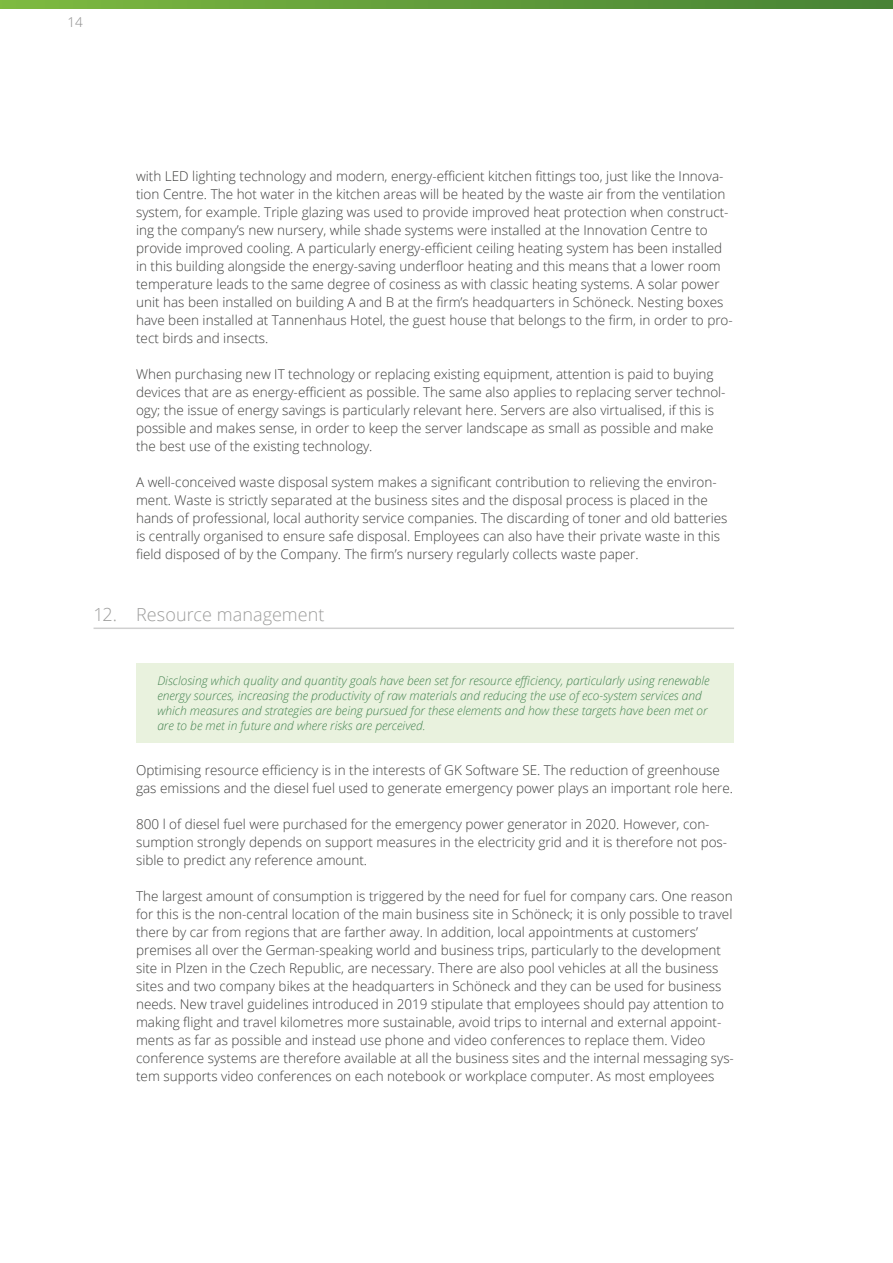
<style>
.page{position:relative;width:893px;height:1263px;background:#fff}
.page>*{position:absolute;margin:0;border:0;box-sizing:border-box;transform-origin:0 0}
.t1{font:300 18px "Open Sans";letter-spacing:.005em;color:#9d9d9c}
.t2{font:300 13.5px/18px "Open Sans";color:#3c3c3b}
.t3{font:300 13.5px "Open Sans";color:#878787}
.t4{font:italic 300 12px/15px "Open Sans";color:#478453}
</style>
<div class="page">
<svg style="left:0;top:0;width:893px;height:9px;background:#619d3a"></svg>
<hr style="left:94px;top:627px;width:640px;height:2px;background:#d0d0d0">
<div style="left:136px;top:663px;width:598px;height:79px;background:#e9f2de"></div>
<p class="t3" style="left:68px;top:13px;width:17px">14</p>
<p class="t2" style="left:136px;top:166px;width:598px">with LED lighting technology and modern, energy-efficient kitchen fittings too, just like the Innova&shy;tion Centre. The hot water in the kitchen areas will be heated by the waste air from the ventilation system, for example. Triple glazing was used to provide improved heat protection when construct&shy;ing the company’s new nursery, while shade systems were installed at the Innovation Centre to provide improved cooling. A particularly energy-efficient ceiling heating system has been installed in this building alongside the energy-saving underfloor heating and this means that a lower room temperature leads to the same degree of cosiness as with classic heating systems. A solar power unit has been installed on building A and B at the firm’s headquarters in Schöneck. Nesting boxes have been installed at Tannenhaus Hotel, the guest house that belongs to the firm, in order to pro&shy;tect birds and insects.</p>
<p class="t2" style="left:136px;top:364px;width:591px">When purchasing new IT technology or replacing existing equipment, attention is paid to buying devices that are as energy-efficient as possible. The same also applies to replacing server technol&shy;ogy; the issue of energy savings is particularly relevant here. Servers are also virtualised, if this is possible and makes sense, in order to keep the server landscape as small as possible and make the best use of the existing technology.</p>
<p class="t2" style="left:136px;top:472px;width:593px">A well-conceived waste disposal system makes a significant contribution to relieving the environ&shy;ment. Waste is strictly separated at the business sites and the disposal process is placed in the hands of professional, local authority service companies. The discarding of toner and old batteries is centrally organised to ensure safe disposal. Employees can also have their private waste in this field disposed of by the Company. The firm’s nursery regularly collects waste paper.</p>
<h1 class="t1" style="left:94px;top:602px;width:233px">12. Resource management</h1>
<p class="t4" style="left:157px;top:672px;width:554px">Disclosing which quality and quantity goals have been set for resource efficiency, particularly using renewable energy sources, increasing the productivity of raw materials and reducing the use of eco-system services and which measures and strategies are being pursued for these elements and how these targets have been met or are to be met in future and where risks are perceived.</p>
<p class="t2" style="left:136px;top:760px;width:598px">Optimising resource efficiency is in the interests of GK Software SE. The reduction of greenhouse gas emissions and the diesel fuel used to generate emergency power plays an important role here.</p>
<p class="t2" style="left:136px;top:814px;width:593px">800 l of diesel fuel were purchased for the emergency power generator in 2020. However, con&shy;sumption strongly depends on support measures in the electricity grid and it is therefore not pos&shy;sible to predict any reference amount.</p>
<p class="t2" style="left:136px;top:886px;width:599px">The largest amount of consumption is triggered by the need for fuel for company cars. One reason for this is the non-central location of the main business site in Schöneck; it is only possible to travel there by car from regions that are farther away. In addition, local appointments at customers’ premises all over the German-speaking world and business trips, particularly to the development site in Plzen in the Czech Republic, are necessary. There are also pool vehicles at all the business sites and two company bikes at the headquarters in Schöneck and they can be used for business needs. New travel guidelines introduced in 2019 stipulate that employees should pay attention to making flight and travel kilometres more sustainable, avoid trips to internal and external appoint&shy;ments as far as possible and instead use phone and video conferences to replace them. Video conference systems are therefore available at all the business sites and the internal messaging sys&shy;tem supports video conferences on each notebook or workplace computer. As most employees</p>
</div>
